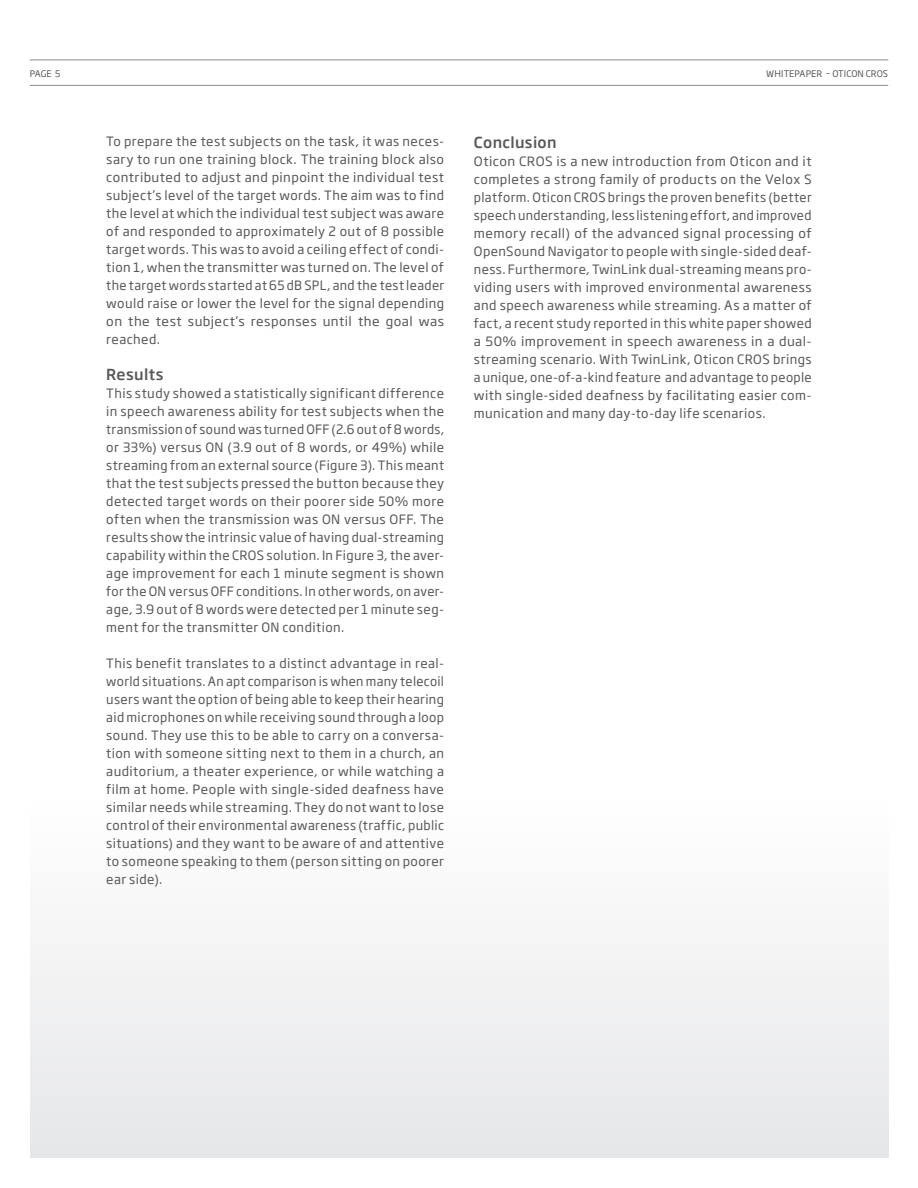
<style>
.page{position:relative;width:918px;height:1188px;background:#fff}
.page>*{position:absolute;margin:0;border:0;box-sizing:border-box;transform-origin:0 0}
.WhitePaperBody{font:500 15px "Soho Gothic Pro";letter-spacing:.025em;color:#57585a}
.whitePaperSubhead{font:500 15px "Soho Gothic Pro";letter-spacing:.025em;color:#57585a}
.WhitePaperBody-2{font:12.75px/18px "Soho Gothic Pro";letter-spacing:.035em;color:#57585a;text-align:justify}
.t1{font:9px "Soho Gothic Pro";letter-spacing:.015em;color:#57585a}
</style>
<div class="page">
<div style="left:30px;top:801px;width:858px;height:357px;background:#f2f2f3"></div>
<hr style="left:30px;top:85px;width:858px;height:1px;background:#928e8b">
<hr style="left:30px;top:60px;width:858px;height:1px;background:#928e8b">
<p class="t1" style="left:30px;top:66px;width:32px">PAGE 5</p>
<p class="t1" style="left:766px;top:66px;width:123px">WHITEPAPER – OTICON CROS</p>
<p class="WhitePaperBody-2" style="left:106px;top:132px;width:339px">To prepare the test subjects on the task, it was neces&shy;sary to run one training block. The training block also contributed to adjust and pinpoint the individual test subject’s level of the target words. The aim was to find the level at which the individual test subject was aware of and responded to approximately 2 out of 8 possible target words. This was to avoid a ceiling effect of condi&shy;tion 1, when the transmitter was turned on. The level of the target words started at 65 dB SPL, and the test leader would raise or lower the level for the signal depending on the test subject’s responses until the goal was reached.</p>
<p class="whitePaperSubhead" style="left:106px;top:363px;width:59px">Results</p>
<p class="WhitePaperBody-2" style="left:106px;top:384px;width:339px">This study showed a statistically significant difference in speech awareness ability for test subjects when the transmission of sound was turned OFF (2.6 out of 8 words, or 33%) versus ON (3.9 out of 8 words, or 49%) while streaming from an external source (Figure 3). This meant that the test subjects pressed the button because they detected target words on their poorer side 50% more often when the transmission was ON versus OFF. The results show the intrinsic value of having dual-streaming capability within the CROS solution. In Figure 3, the aver&shy;age improvement for each 1 minute segment is shown for the ON versus OFF conditions. In other words, on aver&shy;age, 3.9 out of 8 words were detected per 1 minute seg&shy;ment for the transmitter ON condition.</p>
<p class="WhitePaperBody-2" style="left:106px;top:654px;width:339px">This benefit translates to a distinct advantage in real&shy;world situations. An apt comparison is when many telecoil users want the option of being able to keep their hearing aid microphones on while receiving sound through a loop sound. They use this to be able to carry on a conversa&shy;tion with someone sitting next to them in a church, an auditorium, a theater experience, or while watching a film at home. People with single-sided deafness have similar needs while streaming. They do not want to lose control of their environmental awareness (traffic, public situations) and they want to be aware of and attentive to someone speaking to them (person sitting on poorer ear side).</p>
<p class="WhitePaperBody" style="left:474px;top:131px;width:84px">Conclusion</p>
<p class="WhitePaperBody-2" style="left:474px;top:151px;width:339px">Oticon CROS is a new introduction from Oticon and it completes a strong family of products on the Velox S platform. Oticon CROS brings the proven benefits (better speech understanding, less listening effort, and improved memory recall) of the advanced signal processing of OpenSound Navigator to people with single-sided deaf&shy;ness. Furthermore, TwinLink dual-streaming means pro&shy;viding users with improved environmental awareness and speech awareness while streaming. As a matter of fact, a recent study reported in this white paper showed a 50% improvement in speech awareness in a dual&shy;streaming scenario. With TwinLink, Oticon CROS brings a unique, one-of-a-kind feature and advantage to people with single-sided deafness by facilitating easier com&shy;munication and many day-to-day life scenarios.</p>
</div>
